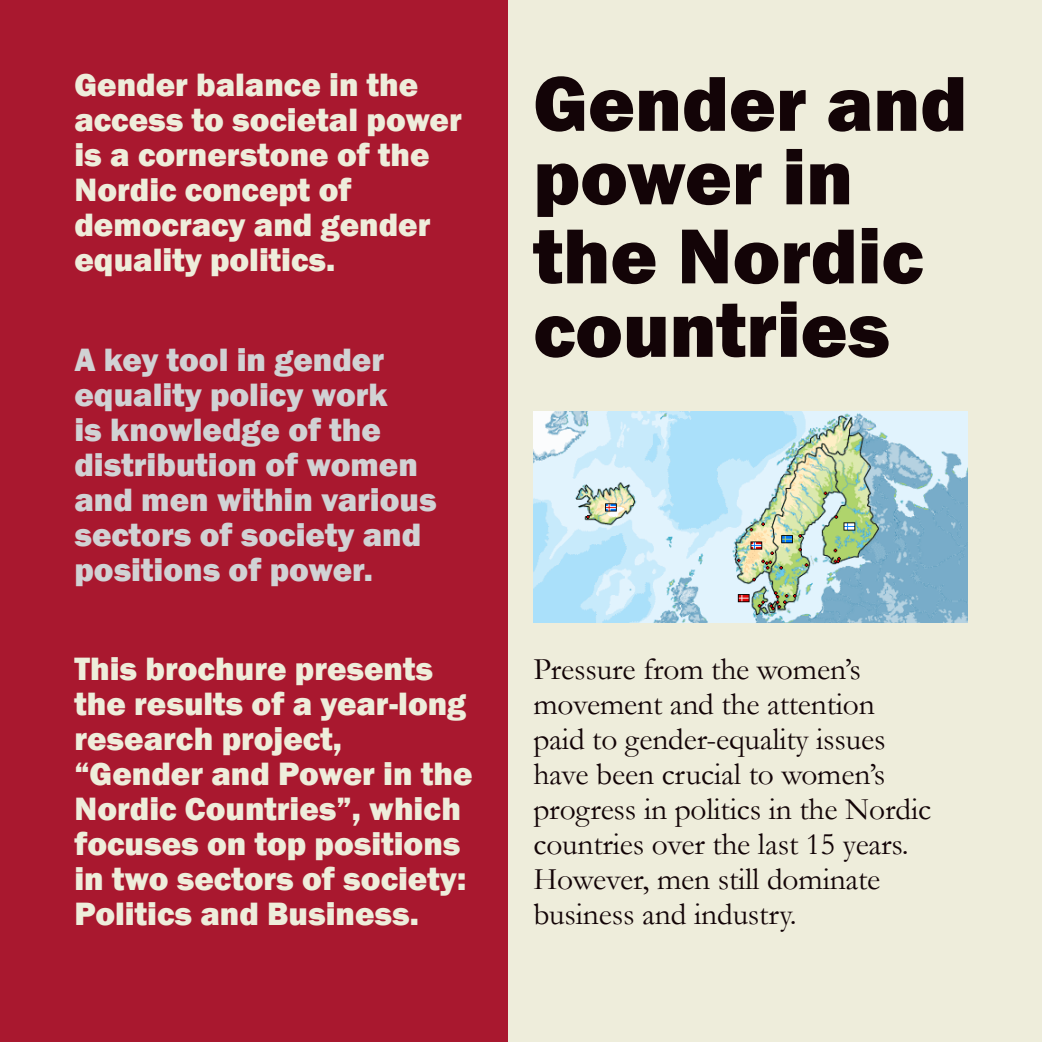
<style>
.page{position:relative;width:1042px;height:1042px;background:#fff}
.page>*{position:absolute;margin:0;border:0;box-sizing:border-box;transform-origin:0 0}
.Tittel_stor{font:800 80.5px/76.3px "Franklin Gothic";color:#130407}
.ingress_swift{font:800 33.25px/35px "Franklin Gothic";color:#eeeddb}
.ingress_swift-2{font:800 33.25px/35px "Franklin Gothic";color:#d1d2d4}
.ingress_swift-3{font:31.5px/35px "Garamond";letter-spacing:-.005em;color:#130407}
</style>
<div class="page">
<div style="left:509px;top:0;width:533px;height:1042px;background:#eeeddb"></div>
<div style="left:0;top:0;width:508px;height:1042px;background:#a9182f"></div>
<img style="left:533px;top:412px;width:434px;height:210px">
<p class="ingress_swift" style="left:74px;top:67px;width:389px">Gender balance in the access to societal power is a cornerstone of the<br>Nordic concept of democracy and gender equality politics.</p>
<p class="ingress_swift-2" style="left:74px;top:342px;width:364px">A key tool in gender equality policy work<br>is knowledge of the distribution of women and men within various sectors of society and positions of power.</p>
<p class="ingress_swift" style="left:74px;top:651px;width:400px">This brochure presents the results of a year-long research project, “Gender and Power in the<br>Nordic Countries”, which focuses on top positions in two sectors of society:<br>Politics and Business.</p>
<p class="Tittel_stor" style="left:533px;top:65px;width:435px">Gender and power in the Nordic</p>
<p class="Tittel_stor" style="left:533px;top:291px;width:358px">countries</p>
<p class="ingress_swift-3" style="left:533px;top:650px;width:399px">Pressure from the women’s movement and the attention paid to gender-equality issues have been crucial to women’s progress in politics in the Nordic countries over the last 15 years.<br>However, men still dominate business and industry.</p>
</div>
